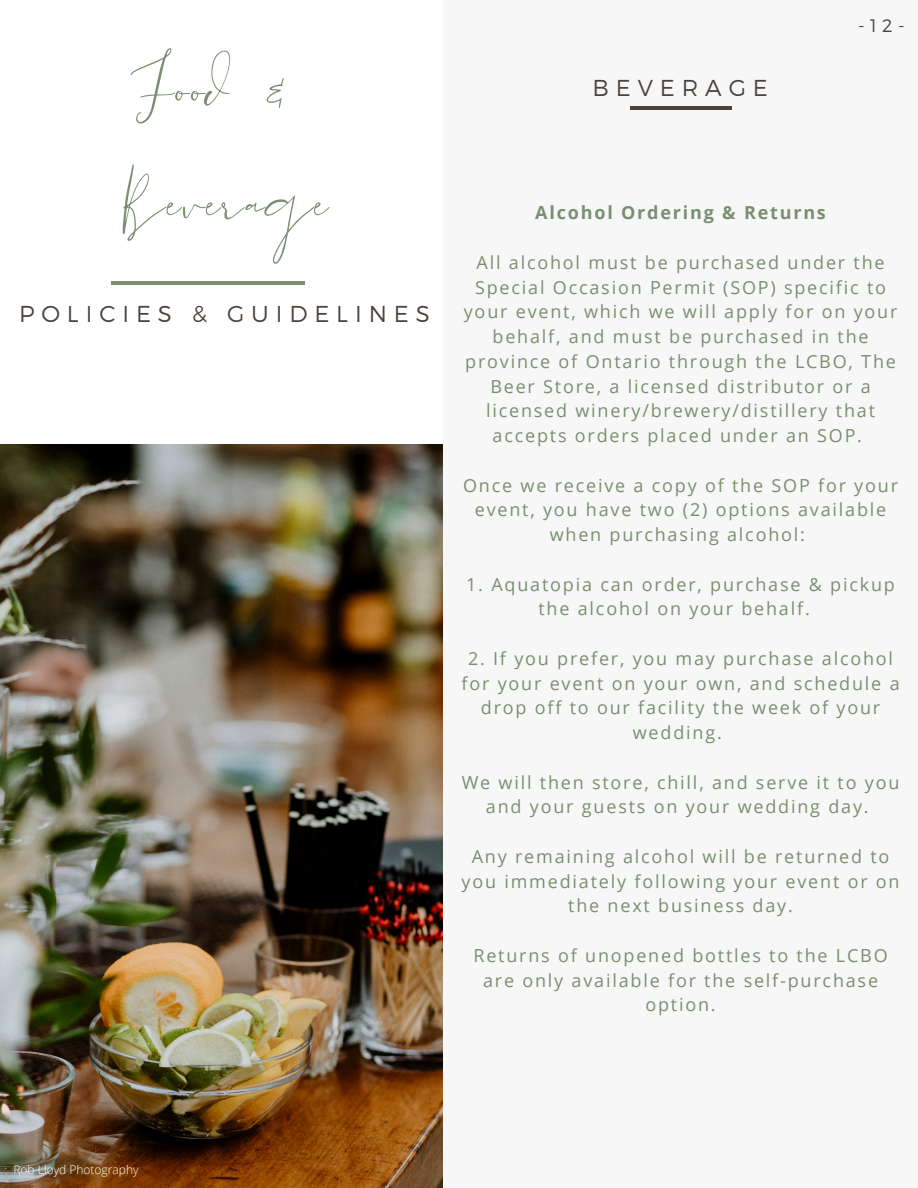
<style>
.page{position:relative;width:918px;height:1188px;background:#fff}
.page>*{position:absolute;margin:0;border:0;box-sizing:border-box;transform-origin:0 0}
.t1{font:105px/113.7px "The Something";letter-spacing:.02em;color:#798f70}
.t2{font:300 22.95px "Montserrat";letter-spacing:.3em;color:#4b433d}
.t3{font:18px/24.8px "Open Sans";letter-spacing:.1em;color:#798f70;text-align:center}
.t4{font:700 18px "Open Sans";letter-spacing:.1em;color:#798f70}
.t5{font:300 18px "Montserrat";color:#4b433d}
.t6{font:300 12px "Open Sans";color:#fff}
</style>
<div class="page">
<img style="left:0;top:444px;width:443px;height:744px">
<hr style="left:111px;top:281px;width:194px;height:4px;background:#798f70">
<div style="left:443px;top:0;width:475px;height:1188px;background:#f7f7f7"></div>
<hr style="left:630px;top:106px;width:101px;height:3px;background:#4b433d">
<h3 class="t1" style="left:122px;top:28px;width:207px">Food &amp;<br>Beverage</h3>
<h5 class="t2" style="left:19px;top:299px;width:412px">POLICIES &amp; GUIDELINES</h5>
<h4 class="t2" style="left:592px;top:73px;width:177px">BEVERAGE</h4>
<p class="t5" style="left:858px;top:14px;width:48px">-12-</p>
<h5 class="t4" style="left:535px;top:200px;width:292px">Alcohol Ordering &amp; Returns</h5>
<h5 class="t3" style="left:464px;top:249px;width:435px">All alcohol must be purchased under the Special Occasion Permit (SOP) specific to your event, which we will apply for on your behalf, and must be purchased in the province of Ontario through the LCBO, The Beer Store, a licensed distributor or a licensed winery/brewery/distillery that accepts orders placed under an SOP.</h5>
<h5 class="t3" style="left:463px;top:472px;width:436px">Once we receive a copy of the SOP for your event, you have two (2) options available when purchasing alcohol:</h5>
<h5 class="t3" style="left:538px;top:571px;width:358px;text-align:left;text-indent:-72px">1. Aquatopia can order, purchase &amp; pickup the alcohol on your behalf.</h5>
<h5 class="t3" style="left:461px;top:645px;width:440px">2. If you prefer, you may purchase alcohol for your event on your own, and schedule a drop off to our facility the week of your wedding.</h5>
<h5 class="t3" style="left:462px;top:769px;width:439px">We will then store, chill, and serve it to you and your guests on your wedding day.</h5>
<h1 class="t3" style="left:462px;top:843px;width:440px">Any remaining alcohol will be returned to you immediately following your event or on the next business day.</h1>
<h2 class="t3" style="left:473px;top:942px;width:416px">Returns of unopened bottles to the LCBO are only available for the self-purchase option.</h2>
<h2 class="t6" style="left:14px;top:1161px;width:127px">Rob Lloyd Photography</h2>
</div>
